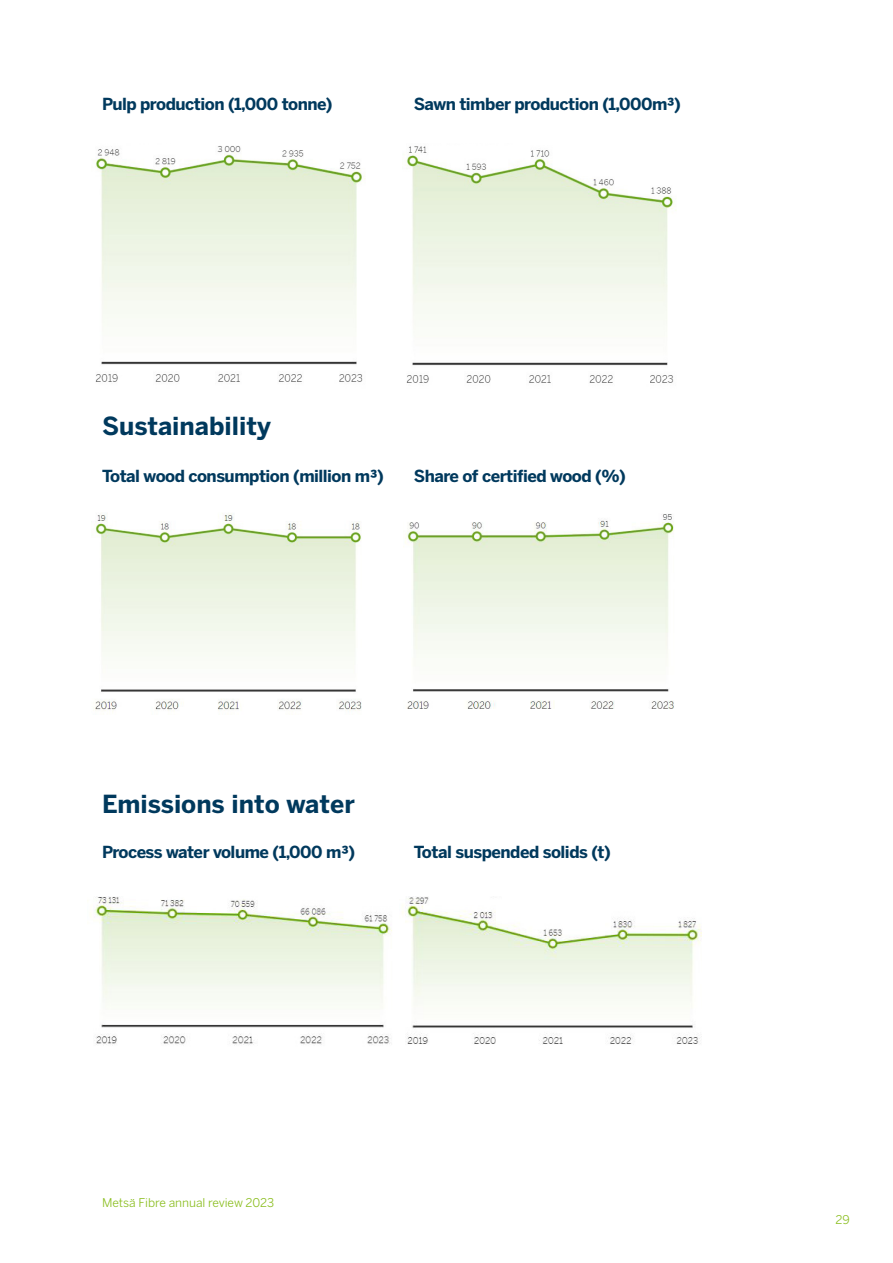
<style>
.page{position:relative;width:893px;height:1263px;background:#fff}
.page>*{position:absolute;margin:0;border:0;box-sizing:border-box;transform-origin:0 0}
.t1{font:700 24.75px "Benton Sans";color:#00395d}
.t2{font:700 16.5px "Benton Sans";letter-spacing:-.03em;color:#00395d}
.t3{font:12px "Benton Sans";letter-spacing:-.005em;color:#8bbe20}
</style>
<div class="page">
<img style="left:93px;top:513px;width:269px;height:199px">
<img style="left:95px;top:897px;width:297px;height:148px">
<img style="left:405px;top:514px;width:269px;height:195px">
<img style="left:402px;top:897px;width:300px;height:147px">
<img style="left:95px;top:146px;width:271px;height:236px">
<img style="left:405px;top:146px;width:271px;height:237px">
<p class="t2" style="left:102px;top:95px;width:232px">Pulp production (1,000 tonne)</p>
<p class="t2" style="left:414px;top:95px;width:269px">Sawn timber production (1,000m³)</p>
<h1 class="t1" style="left:102px;top:412px;width:170px">Sustainability</h1>
<p class="t2" style="left:102px;top:466px;width:283px">Total wood consumption (million m³)</p>
<p class="t2" style="left:414px;top:466px;width:213px">Share of certified wood (%)</p>
<h1 class="t1" style="left:102px;top:789px;width:254px">Emissions into water</h1>
<p class="t2" style="left:102px;top:843px;width:255px">Process water volume (1,000 m³)</p>
<p class="t2" style="left:414px;top:843px;width:198px">Total suspended solids (t)</p>
<p class="t3" style="left:102px;top:1195px;width:174px">Metsä Fibre annual review 2023</p>
<p class="t3" style="left:836px;top:1213px;width:16px">29</p>
</div>
